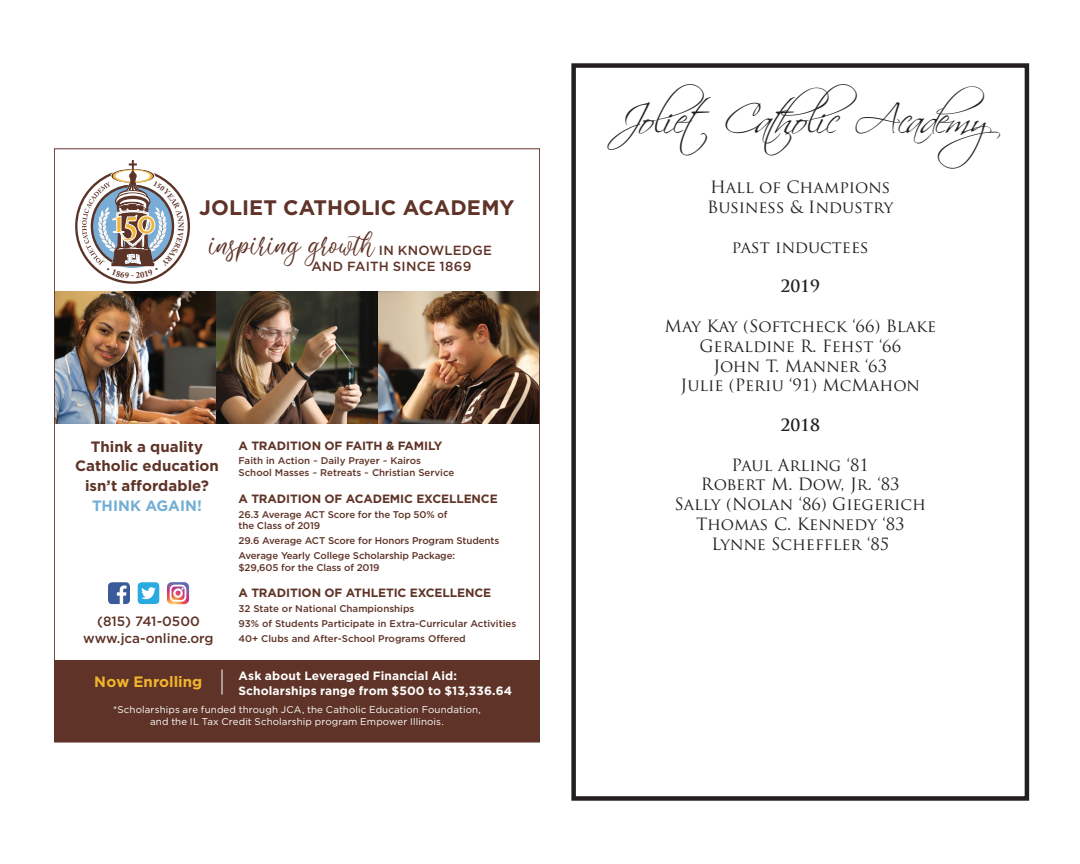
<style>
.page{position:relative;width:1080px;height:864px;background:#fff}
.page>*{position:absolute;margin:0;border:0;box-sizing:border-box;transform-origin:0 0}
.t1{font:40.5px "Scriptina";letter-spacing:-.16em;color:#231f20}
.t2{font:39.75px "Clarissa";color:#5f3327}
.t3{font:700 23.85px "Adobe Caslon";color:#f3b52e;scale:1.26 1}
.t4{font:700 21px "Gotham";color:#5f3327}
.t5{font:16.5px/19.8px "Trajan Pro";color:#231f20}
.t6{font:700 16.5px "Trajan Pro";color:#231f20}
.t7{font:700 15px/19.5px "Gotham";color:#5f3327;text-align:center}
.t8{font:700 15px "Gotham";color:#f3b42d}
.t9{font:700 15px "Gotham";color:#73aed4}
.t10{font:500 13.5px/16.5px "Gotham";color:#5f3327;text-align:center}
.t11{font:500 13.2px/15.9px "Gotham";letter-spacing:.015em;color:#5f3327}
.t12{font:700 12px "Gotham";letter-spacing:-.01em;color:#5f3327}
.t13{font:700 12px/15px "Gotham";letter-spacing:.01em;color:#fff}
.t14{font:500 9.75px/14.7px "Gotham";letter-spacing:-.01em;color:#5f3327}
.t15{font:9.75px/12px "Gotham";letter-spacing:.015em;color:#fff;text-align:center}
.t16{font:700 8.55px "Adobe Caslon";color:#5c3327}
.s1{font-family:"Adobe Caslon Bold Os F";font-weight:400;font-size:37.2px}
.s2{font-family:"Adobe Caslon Bold Os F";font-weight:400;font-size:40.5px}
</style>
<div class="page">
<svg style="left:571px;top:63px;width:459px;height:738px"></svg>
<div style="left:54px;top:661px;width:486px;height:81px;background:#5f3327"></div>
<img style="left:56px;top:291px;width:482px;height:132px">
<svg style="left:108px;top:582px;width:22px;height:22px"></svg>
<svg style="left:137px;top:582px;width:23px;height:22px"></svg>
<svg style="left:167px;top:582px;width:22px;height:22px"></svg>
<svg style="left:222px;top:670px;width:1px;height:25px"></svg>
<svg style="left:75px;top:160px;width:115px;height:124px"></svg>
<p class="t3" style="left:111px;top:210px;width:38px">1<span class="s1">5</span><span class="s2">0</span></p>
<p class="t16" style="left:131px;top:270px;width:5px">-</p>
<p class="t4" style="left:199px;top:193px;width:317px">JOLIET CATHOLIC ACADEMY</p>
<p class="t11" style="left:311px;top:243px;width:182px;text-indent:68px">IN KNOWLEDGE<br>AND FAITH SINCE 1869</p>
<p class="t2" style="left:210px;top:226px;width:167px">inspiring growth</p>
<h3 class="t7" style="left:75px;top:437px;width:145px">Think a quality<br>Catholic education isn’t affordable?</h3>
<h3 class="t9" style="left:92px;top:496px;width:111px">THINK AGAIN!</h3>
<p class="t10" style="left:83px;top:613px;width:132px">(815) 741-0500 www.jca-online.org</p>
<p class="t12" style="left:238px;top:437px;width:205px">A TRADITION OF FAITH &amp; FAMILY</p>
<p class="t14" style="left:238px;top:455px;width:217px;line-height:11.7px">Faith in Action ~ Daily Prayer ~ Kairos<br>School Masses ~ Retreats ~ Christian Service</p>
<p class="t12" style="left:238px;top:491px;width:261px">A TRADITION OF ACADEMIC EXCELLENCE</p>
<p class="t14" style="left:238px;top:508px;width:211px;line-height:11.7px">26.3 Average ACT Score for the Top 50% of the Class of 2019</p>
<p class="t14" style="left:238px;top:533px;width:262px">29.6 Average ACT Score for Honors Program Students<br>Average Yearly College Scholarship Package:</p>
<p class="t14" style="left:238px;top:560px;width:143px">$29,605 for the Class of 2019</p>
<p class="t12" style="left:238px;top:585px;width:254px">A TRADITION OF ATHLETIC EXCELLENCE</p>
<p class="t14" style="left:238px;top:601px;width:279px">32 State or National Championships<br>93% of Students Participate in Extra-Curricular Activities<br>40+ Clubs and After-School Programs Offered</p>
<p class="t13" style="left:238px;top:668px;width:275px">Ask about Leveraged Financial Aid:<br>Scholarships range from $500 to $13,336.64</p>
<h3 class="t8" style="left:95px;top:672px;width:109px">Now Enrolling</h3>
<p class="t15" style="left:113px;top:703px;width:369px">*Scholarships are funded through JCA, the Catholic Education Foundation, and the IL Tax Credit Scholarship program Empower Illinois.</p>
<p class="t1" style="left:614px;top:95px;width:420px">Jo li et Catho li c Academy</p>
<p class="t5" style="left:707px;top:177px;width:188px">Hall of Champions<br>Business &amp; Industry</p>
<p class="t5" style="left:732px;top:237px;width:138px">past inductees</p>
<p class="t6" style="left:780px;top:276px;width:41px">2019</p>
<p class="t5" style="left:664px;top:316px;width:273px">May Kay (Softcheck ‘66) Blake</p>
<p class="t5" style="left:699px;top:336px;width:203px">Geraldine R. Fehst ‘66</p>
<p class="t5" style="left:713px;top:356px;width:175px">John T. Manner ‘63</p>
<p class="t5" style="left:681px;top:375px;width:241px">Julie (Periu ‘91) McMahon</p>
<p class="t6" style="left:780px;top:415px;width:41px">2018</p>
<p class="t5" style="left:732px;top:455px;width:139px">Paul Arling ‘81</p>
<p class="t5" style="left:701px;top:474px;width:200px">Robert M. Dow, Jr. ‘83</p>
<p class="t5" style="left:674px;top:494px;width:253px">Sally (Nolan ‘86) Giegerich</p>
<p class="t5" style="left:696px;top:514px;width:210px">Thomas C. Kennedy ‘83</p>
<p class="t5" style="left:711px;top:534px;width:179px">Lynne Scheffler ‘85</p>
</div>
